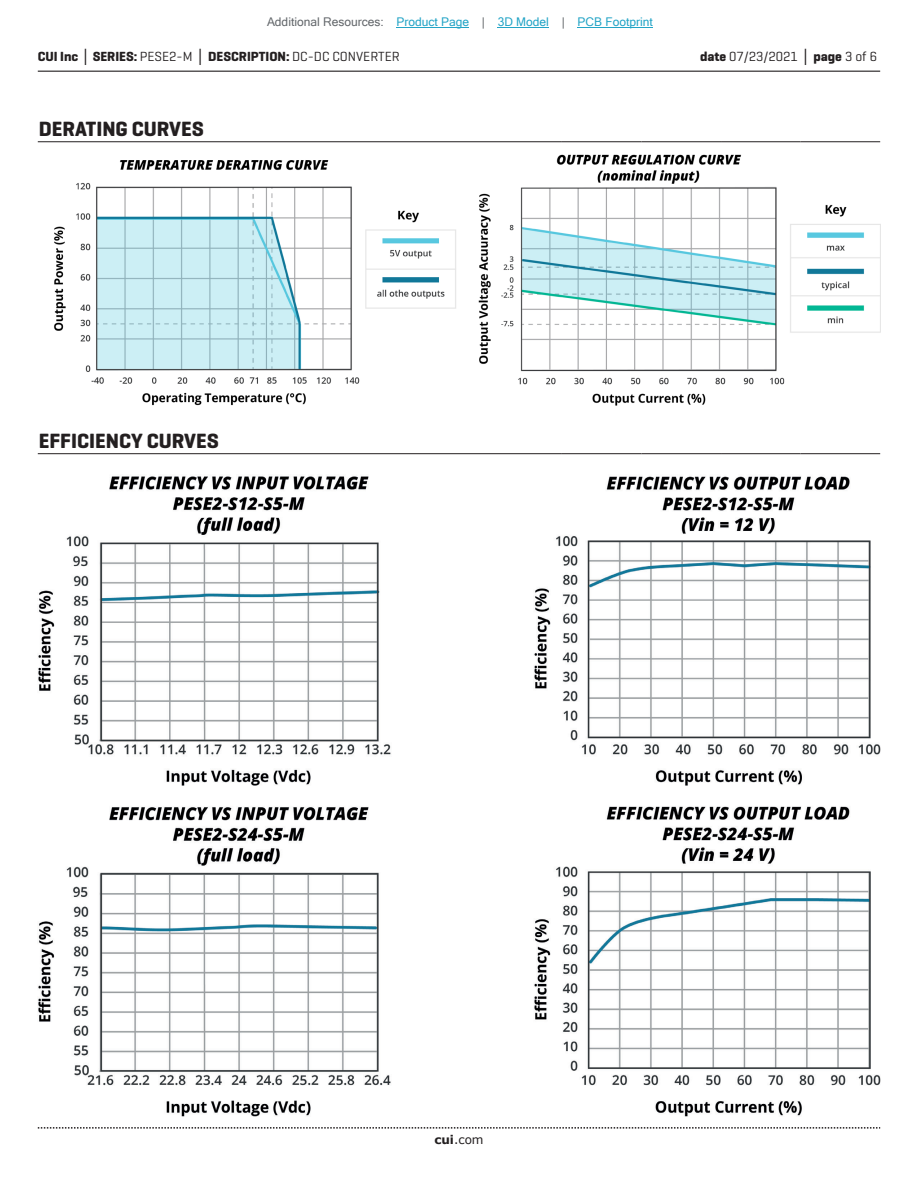
<style>
.page{position:relative;width:918px;height:1188px;background:#fff}
.page>*{position:absolute;margin:0;border:0;box-sizing:border-box;transform-origin:0 0}
.t1{font:700 21px "Geogrotesque";color:#231f20}
.t2{font:700 13.5px "Geogrotesque";color:#231f20}
.t3{font:13.5px "Geogrotesque";color:#231f20}
.t4{font:12px "Microsoft Sans Serif";color:#23a4c6}
.t5{font:12px "Verdana";color:#231f20}
.s1{color:#63676b}
.s2{font-family:"Verdana"}
.s3{font-weight:400}
.s4{font-weight:700}
.s5{font-family:"Verdana";font-weight:700}
</style>
<div class="page">
<hr style="left:38px;top:71px;width:842px;height:1px;background:#231f20">
<svg style="left:38px;top:1127px;width:842px;height:2px"></svg>
<img style="left:38px;top:476px;width:842px;height:640px">
<img style="left:54px;top:154px;width:826px;height:252px">
<hr style="left:38px;top:453px;width:524px;height:1px;background:#231f20">
<hr style="left:562px;top:453px;width:79px;height:1px;background:#231f20">
<hr style="left:641px;top:453px;width:80px;height:1px;background:#231f20">
<hr style="left:721px;top:453px;width:80px;height:1px;background:#231f20">
<hr style="left:801px;top:453px;width:79px;height:1px;background:#231f20">
<hr style="left:38px;top:141px;width:524px;height:1px;background:#231f20">
<hr style="left:562px;top:141px;width:79px;height:1px;background:#231f20">
<hr style="left:641px;top:141px;width:80px;height:1px;background:#231f20">
<hr style="left:721px;top:141px;width:80px;height:1px;background:#231f20">
<hr style="left:801px;top:141px;width:79px;height:1px;background:#231f20">
<hr style="left:397px;top:27px;width:72px;height:1px;background:#23a4c6">
<hr style="left:498px;top:27px;width:51px;height:1px;background:#23a4c6">
<hr style="left:578px;top:27px;width:75px;height:1px;background:#23a4c6">
<p class="t4" style="left:267px;top:15px;width:387px"><span class="s1">Additional Resources:</span> Product Page <span class="s1">|</span> 3D Model <span class="s1">|</span> PCB Footprint</p>
<p class="t2" style="left:38px;top:48px;width:364px">CUI Inc <span class="s2">│</span> SERIES: <span class="s3">PESE2-M</span> <span class="s2">│</span> DESCRIPTION: <span class="s3">DC-DC CONVERTER</span></p>
<p class="t3" style="left:700px;top:48px;width:179px"><span class="s4">date</span> 07/23/2021 <span class="s5">│</span> <span class="s4">page</span> 3 of 6</p>
<h1 class="t1" style="left:39px;top:116px;width:167px">DERATING CURVES</h1>
<h1 class="t1" style="left:39px;top:427px;width:181px">EFFICIENCY CURVES</h1>
<p class="t5" style="left:434px;top:1131px;width:51px"><span class="s4">cui</span>.com</p>
</div>
